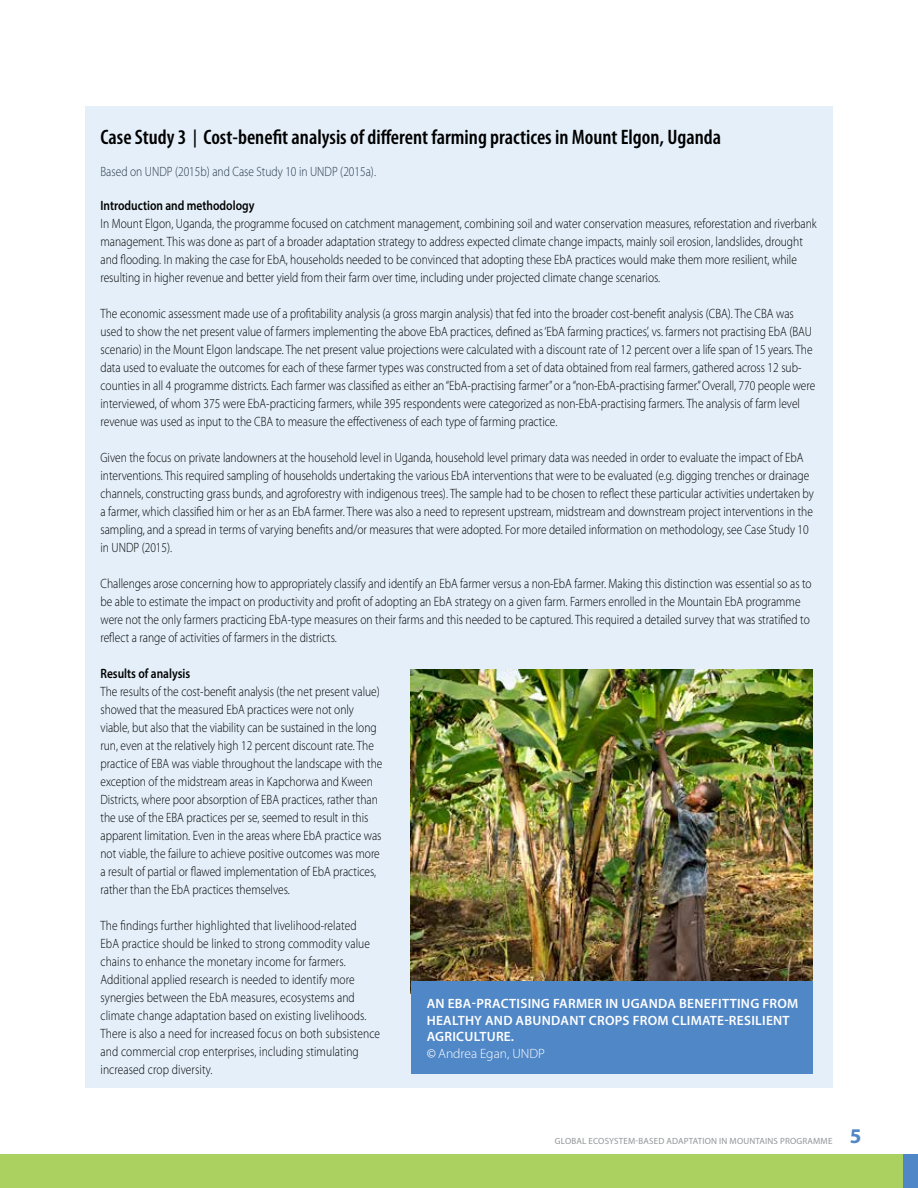
<style>
.page{position:relative;width:918px;height:1188px;background:#fff}
.page>*{position:absolute;margin:0;border:0;box-sizing:border-box;transform-origin:0 0}
.t1{font:600 condensed 21px "Myriad Pro";color:#000}
.t2{font:700 21px "Myriad Pro";color:#5087c7}
.t3{font:300 13.5px/18px "Myriad Pro";color:#000;scale:.85 1}
.t4{font:600 13.5px/16.5px "Myriad Pro";letter-spacing:.02em;color:#fff}
.t5{font:300 13.5px "Myriad Pro";color:#283747;scale:.85 1}
.t6{font:600 13.5px "Myriad Pro";color:#000;scale:.85 1}
.t7{font:9px "Myriad Pro";letter-spacing:.02em;color:#939598}
.s1{font-size:18px}
.s2{font-weight:400;font-style:italic}
.s3{font-weight:300}
</style>
<div class="page">
<div style="left:0;top:1154px;width:918px;height:34px;background:#abd261"></div>
<div style="left:903px;top:1154px;width:15px;height:34px;background:#5087c7"></div>
<div style="left:85px;top:106px;width:748px;height:982px;background:#e4eff9"></div>
<img style="left:411px;top:669px;width:402px;height:312px">
<div style="left:411px;top:981px;width:402px;height:92px;background:#5087c7"></div>
<h1 class="t1" style="left:100px;top:126px;width:622px">Case Study 3 <span class="s1">|</span> Cost-benefit analysis of different farming practices in Mount Elgon, Uganda</h1>
<p class="t5" style="left:100px;top:164px;width:326px">Based on UNDP (2015b) and Case Study 10 in UNDP (2015a).</p>
<p class="t6" style="left:100px;top:197px;width:183px">Introduction and methodology</p>
<p class="t3" style="left:100px;top:215px;width:844px">In Mount Elgon, Uganda, the programme focused on catchment management, combining soil and water conservation measures, reforestation and riverbank management. This was done as part of a broader adaptation strategy to address expected climate change impacts, mainly soil erosion, landslides, drought and flooding. In making the case for EbA, households needed to be convinced that adopting these EbA practices would make them more resilient, while resulting in higher revenue and better yield from their farm over time, including under projected climate change scenarios.</p>
<p class="t3" style="left:100px;top:305px;width:843px">The economic assessment made use of a profitability analysis (a gross margin analysis) that fed into the broader cost-benefit analysis (CBA). The CBA was used to show the net present value of farmers implementing the above EbA practices, defined as ‘EbA farming practices’, vs. farmers not practising EbA (BAU scenario) in the Mount Elgon landscape. The net present value projections were calculated with a discount rate of 12 percent over a life span of 15 years. The data used to evaluate the outcomes for each of these farmer types was constructed from a set of data obtained from real farmers, gathered across 12 sub&shy;counties in all 4 programme districts. Each farmer was classified as either an “EbA-practising farmer” or a “non-EbA-practising farmer.” Overall, 770 people were interviewed, of whom 375 were EbA-practicing farmers, while 395 respondents were categorized as non-EbA-practising farmers. The analysis of farm level revenue was used as input to the CBA to measure the effectiveness of each type of farming practice.</p>
<p class="t3" style="left:100px;top:449px;width:841px">Given the focus on private landowners at the household level in Uganda, household level primary data was needed in order to evaluate the impact of EbA interventions. This required sampling of households undertaking the various EbA interventions that were to be evaluated (e.g. digging trenches or drainage channels, constructing grass bunds, and agroforestry with indigenous trees). The sample had to be chosen to reflect these particular activities undertaken by a farmer, which classified him or her as an EbA farmer. There was also a need to represent upstream, midstream and downstream project interventions in the sampling, and a spread in terms of varying benefits and/or measures that were adopted. For more detailed information on methodology, see Case Study 10 in UNDP (2015).</p>
<p class="t3" style="left:100px;top:575px;width:838px">Challenges arose concerning how to appropriately classify and identify an EbA farmer versus a non-EbA farmer. Making this distinction was essential so as to be able to estimate the impact on productivity and profit of adopting an EbA strategy on a given farm. Farmers enrolled in the Mountain EbA programme were not the only farmers practicing EbA-type measures on their farms and this needed to be captured. This required a detailed survey that was stratified to reflect a range of activities of farmers in the districts.</p>
<p class="t6" style="left:100px;top:665px;width:107px">Results of analysis</p>
<p class="t3" style="left:100px;top:683px;width:333px">The results of the cost-benefit analysis (the net present value) showed that the measured EbA practices were not only viable, but also that the viability can be sustained in the long run, even at the relatively high 12 percent discount rate. The practice of EBA was viable throughout the landscape with the exception of the midstream areas in Kapchorwa and Kween Districts, where poor absorption of EBA practices, rather than the use of the EBA practices per se, seemed to result in this apparent limitation. Even in the areas where EbA practice was not viable, the failure to achieve positive outcomes was more a result of partial or flawed implementation of EbA practices, rather than the EbA practices themselves.</p>
<p class="t3" style="left:100px;top:917px;width:330px">The findings further highlighted that livelihood-related<br>EbA practice should be linked to strong commodity value chains to enhance the monetary income for farmers.<br>Additional applied research is needed to identify more synergies between the EbA measures, ecosystems and climate change adaptation based on existing livelihoods.<br>There is also a need for increased focus on both subsistence and commercial crop enterprises, including stimulating increased crop diversity.</p>
<p class="t4" style="left:427px;top:995px;width:373px">AN EBA-PRACTISING FARMER IN UGANDA BENEFITTING FROM HEALTHY AND ABUNDANT CROPS FROM CLIMATE-RESILIENT AGRICULTURE.<br><span class="s2">©</span> <span class="s3">Andrea Egan, UNDP</span></p>
<p class="t7" style="left:555px;top:1136px;width:279px">GLOBAL ECOSYSTEM-BASED ADAPTATION IN MOUNTAINS PROGRAMME</p>
<h1 class="t2" style="left:850px;top:1124px;width:13px">5</h1>
</div>
